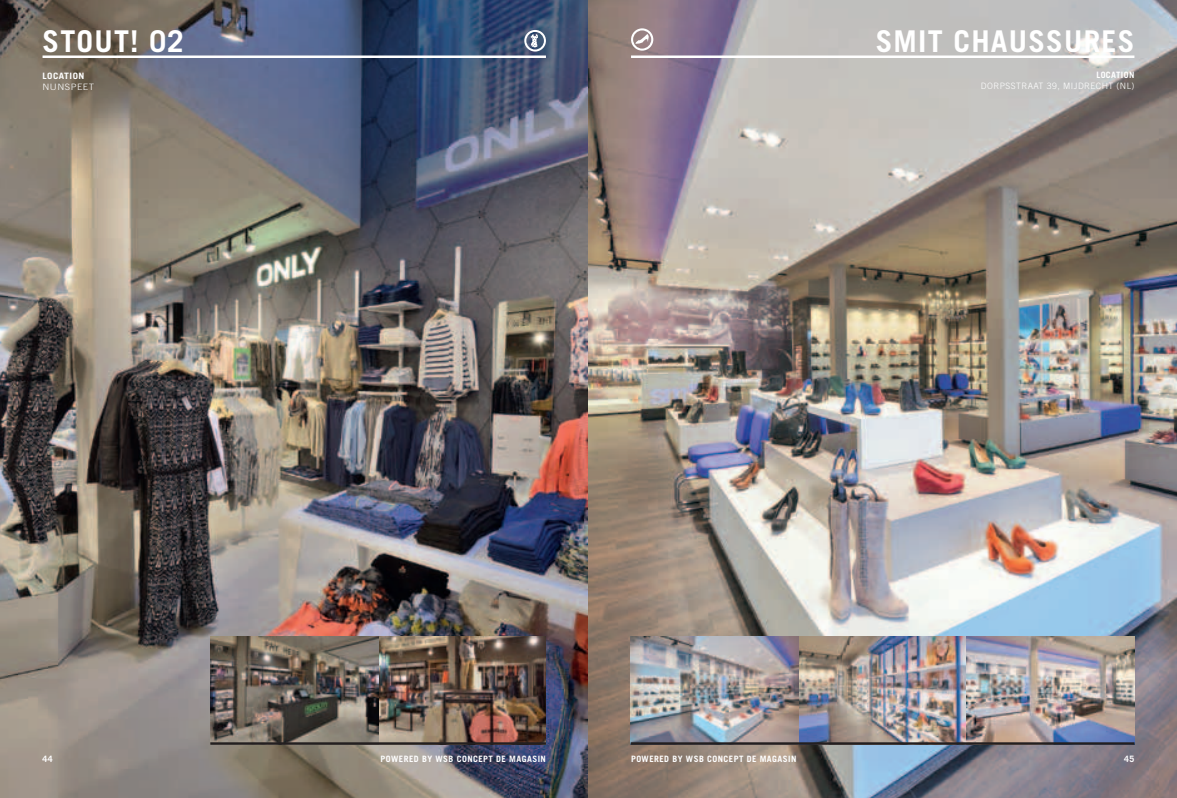
<style>
.page{position:relative;width:1177px;height:798px;background:#fff}
.page>*{position:absolute;margin:0;border:0;box-sizing:border-box;transform-origin:0 0}
.t1{font:700 30px "Trade Gothic";letter-spacing:.04em;color:#fff}
.t2{font:700 8.75px "Trade Gothic";letter-spacing:.05em;color:#fff}
.t3{font:300 8.75px "Trade Gothic";letter-spacing:.05em;color:#fff}
.t4{font:700 8.75px "Trade Gothic";letter-spacing:.05em;color:#fff;scale:1.1 1}
.t5{font:300 8.75px "Trade Gothic";letter-spacing:.05em;color:#fff;scale:1.1 1}
</style>
<div class="page">
<img style="left:0;top:0;width:1176px;height:797px">
<hr style="left:631px;top:55px;width:503px;height:3px;background:#fff">
<svg style="left:631px;top:28px;width:22px;height:23px"></svg>
<img style="left:631px;top:636px;width:503px;height:106px">
<hr style="left:631px;top:742px;width:503px;height:2px;background:#231f20">
<hr style="left:43px;top:55px;width:503px;height:3px;background:#fff">
<img style="left:210px;top:636px;width:336px;height:106px">
<hr style="left:210px;top:742px;width:336px;height:2px;background:#231f20">
<svg style="left:524px;top:30px;width:22px;height:22px"></svg>
<h1 class="t1" style="left:43px;top:22px;width:143px">STOUT! 02</h1>
<p class="t4" style="left:43px;top:70px;width:40px">LOCATION</p>
<p class="t5" style="left:43px;top:82px;width:48px">NUNSPEET</p>
<h1 class="t1" style="left:875px;top:22px;width:97px">SMIT CHAUSSURES</h1>
<p class="t2" style="left:1096px;top:69px;width:40px">LOCATION</p>
<p class="t3" style="left:980px;top:81px;width:155px">DORPSSTRAAT 39, M IJDRECHT (NL)</p>
<p class="t2" style="left:43px;top:753px;width:12px">44</p>
<p class="t2" style="left:380px;top:753px;width:167px">POWERED BY WSB CONCEPT DE MAGASIN</p>
<p class="t2" style="left:1124px;top:753px;width:12px">45</p>
<p class="t2" style="left:631px;top:753px;width:167px">POWERED BY WSB CONCEPT DE MAGASIN</p>
</div>
